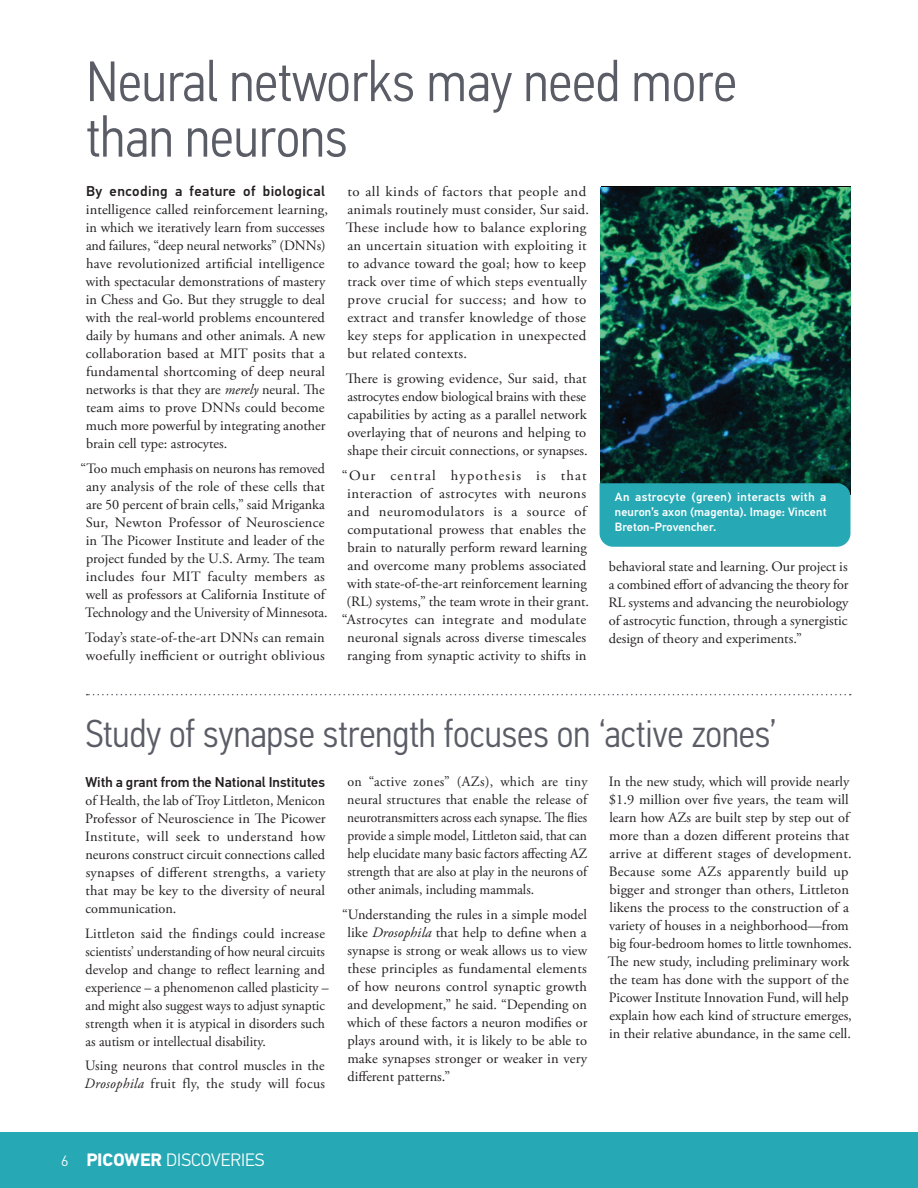
<style>
.page{position:relative;width:918px;height:1188px;background:#fff}
.page>*{position:absolute;margin:0;border:0;box-sizing:border-box;transform-origin:0 0}
.t1{font:300 57px/55.5px "PF Din Text Cond Pro";color:#5a5c66}
.t2{font:300 39px "PF Din Text Cond Pro";color:#5a5c66}
.t3{font:300 18px "PF Din Text Pro";color:#fff}
.t4{font:14.25px/18px "Adobe Garamond Pro";letter-spacing:.005em;color:#231f20;text-align:justify}
.t5{font:14.25px/18px "Adobe Garamond Pro";letter-spacing:.005em;color:#231f20;scale:1.04 1}
.t6{font:500 14.25px "PF Din Text Pro";color:#231f20}
.t7{font:500 14.25px "PF Din Text Pro";letter-spacing:.025em;color:#231f20}
.t8{font:500 12px/15px "PF Din Text Pro";letter-spacing:.01em;color:#fff;text-align:justify}
.s1{font-style:italic}
.s2{font-size:15px}
.s3{font-weight:700}
</style>
<div class="page">
<div style="left:0;top:1132px;width:918px;height:56px;background:#26a9b5"></div>
<svg style="left:87px;top:694px;width:764px;height:1px"></svg>
<img style="left:601px;top:187px;width:249px;height:296px">
<div style="left:600px;top:483px;width:250px;height:64px;background:#26a9b5"></div>
<h1 class="t1" style="left:86px;top:54px;width:652px">Neural networks may need more than neurons</h1>
<p class="t7" style="left:86px;top:183px;width:240px">By encoding a feature of biological</p>
<p class="t4" style="left:86px;top:201px;width:244px;text-align:left">intelligence called reinforcement learning, in which we iteratively learn from successes and failures, “deep neural networks” (DNNs) have revolutionized artificial intelligence with spectacular demonstrations of mastery in Chess and Go. But they struggle to deal with the real-world problems encountered daily by humans and other animals. A new collaboration based at MIT posits that a fundamental shortcoming of deep neural networks is that they are <span class="s1">merely</span> neural. The team aims to prove DNNs could become much more powerful by integrating another brain cell type: astrocytes.</p>
<p class="t4" style="left:81px;top:460px;width:249px;text-align:center">“Too much emphasis on neurons has removed any analysis of the role of these cells that are 50 percent of brain cells,” said Mriganka Sur, Newton Professor of Neuroscience in The Picower Institute and leader of the project funded by the U.S. Army. The team includes four MIT faculty members as well as professors at California Institute of Technology and the University of Minnesota.</p>
<p class="t4" style="left:85px;top:629px;width:241px">Today’s state-of-the-art DNNs can remain woefully inefficient or outright oblivious</p>
<p class="t5" style="left:346px;top:183px;width:236px">to all kinds of factors that people and animals routinely must consider, Sur said.<br>These include how to balance exploring an uncertain situation with exploiting it to advance toward the goal; how to keep track over time of which steps eventually prove crucial for success; and how to extract and transfer knowledge of those key steps for application in unexpected but related contexts.</p>
<p class="t4" style="left:346px;top:370px;width:243px">There is growing evidence, Sur said, that astrocytes endow biological brains with these capabilities by acting as a parallel network overlaying that of neurons and helping to shape their circuit connections, or synapses.</p>
<p class="t4" style="left:342px;top:467px;width:249px;text-align:center">“Our central hypothesis is that interaction of astrocytes with neurons and neuromodulators is a source of computational prowess that enables the brain to naturally perform reward learning and overcome many problems associated with state-of-the-art reinforcement learning (RL) systems,” the team wrote in their grant. “Astrocytes can integrate and modulate neuronal signals across diverse timescales ranging from synaptic activity to shifts in</p>
<p class="t8" style="left:615px;top:490px;width:213px">An astrocyte (green) interacts with a neuron’s axon (magenta). Image: Vincent Breton-Provencher.</p>
<p class="t4" style="left:608px;top:558px;width:242px">behavioral state and learning. Our project is a combined effort of advancing the theory for RL systems and advancing the neurobiology of astrocytic function, through a synergistic design of theory and experiments.”</p>
<h2 class="t2" style="left:86px;top:711px;width:693px">Study of synapse strength focuses on ‘active zones’</h2>
<p class="t6" style="left:86px;top:773px;width:241px">With a grant from the National Institutes</p>
<p class="t4" style="left:85px;top:792px;width:242px">of Health, the lab of Troy Littleton, Menicon Professor of Neuroscience in The Picower Institute, will seek to understand how neurons construct circuit connections called synapses of different strengths, a variety that may be key to the diversity of neural communication.</p>
<p class="t4" style="left:85px;top:925px;width:245px;text-align:left">Littleton said the findings could increase scientists’ understanding of how neural circuits develop and change to reflect learning and experience – a phenomenon called plasticity – and might also suggest ways to adjust synaptic strength when it is atypical in disorders such as autism or intellectual disability.</p>
<p class="t4" style="left:84px;top:1057px;width:242px">Using neurons that control muscles in the<br><span class="s1">Drosophila</span> fruit fly, the study will focus</p>
<p class="t4" style="left:347px;top:773px;width:242px">on “active zones” (AZs), which are tiny neural structures that enable the release of neurotransmitters across each synapse. The flies provide a simple model, Littleton said, that can help elucidate many basic factors affecting AZ strength that are also at play in the neurons of other animals, including mammals.</p>
<p class="t4" style="left:347px;top:906px;width:242px;text-indent:-5px">“Understanding the rules in a simple model like <span class="s1">Drosophila</span> that help to define when a synapse is strong or weak allows us to view these principles as fundamental elements of how neurons control synaptic growth and development,” he said. “Depending on which of these factors a neuron modifies or plays around with, it is likely to be able to make synapses stronger or weaker in very different patterns.”</p>
<p class="t4" style="left:608px;top:773px;width:246px;text-align:left">In the new study, which will provide nearly $1.9 million over five years, the team will learn how AZs are built step by step out of more than a dozen different proteins that arrive at different stages of development.<br>Because some AZs apparently build up bigger and stronger than others, Littleton likens the process to the construction of a variety of houses in a neighborhood—from big four-bedroom homes to little townhomes.<br>The new study, including preliminary work the team has done with the support of the Picower Institute Innovation Fund, will help explain how each kind of structure emerges, in their relative abundance, in the same cell.</p>
<p class="t3" style="left:61px;top:1150px;width:205px"><span class="s2">6</span> <span class="s3">PICOWER</span> DISCOVERIES</p>
</div>
